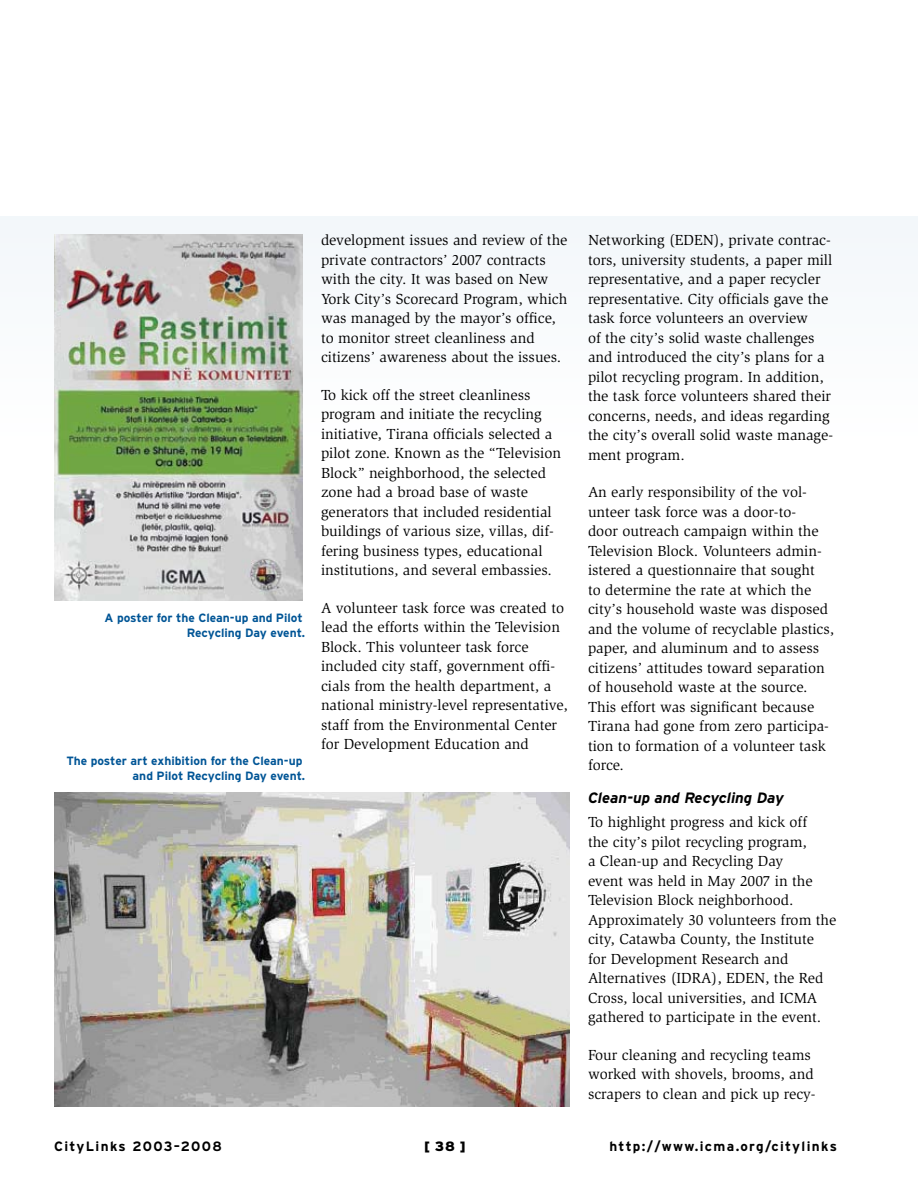
<style>
.page{position:relative;width:918px;height:1188px;background:#fff}
.page>*{position:absolute;margin:0;border:0;box-sizing:border-box;transform-origin:0 0}
.t1{font:15px/19.5px "Slimbach";color:#000}
.t2{font:italic 700 15px "Interstate";color:#000}
.t3{font:700 13.5px "Interstate";letter-spacing:.1em;color:#000}
.t4{font:900 13.5px "Interstate";color:#000}
.t5{font:700 12px/15px "Interstate";color:#005596;text-align:right}
</style>
<div class="page">
<div style="left:0;top:216px;width:918px;height:230px;background:#f8fbfc"></div>
<img style="left:54px;top:234px;width:249px;height:367px">
<img style="left:54px;top:792px;width:516px;height:315px">
<p class="t5" style="left:105px;top:611px;width:202px">A poster for the Clean-up and Pilot<br>Recycling Day event.</p>
<p class="t5" style="left:66px;top:753px;width:240px">The poster art exhibition for the Clean-up and Pilot Recycling Day event.</p>
<p class="t1" style="left:321px;top:231px;width:248px">development issues and review of the private contractors’ 2007 contracts with the city. It was based on New York City’s Scorecard Program, which was managed by the mayor’s office, to monitor street cleanliness and citizens’ awareness about the issues.</p>
<p class="t1" style="left:321px;top:385px;width:242px">To kick off the street cleanliness program and initiate the recycling initiative, Tirana officials selected a pilot zone. Known as the “Television Block” neighborhood, the selected zone had a broad base of waste generators that included residential buildings of various size, villas, dif&shy;fering business types, educational institutions, and several embassies.</p>
<p class="t1" style="left:321px;top:598px;width:248px">A volunteer task force was created to lead the efforts within the Television Block. This volunteer task force included city staff, government offi&shy;cials from the health department, a national ministry-level representative, staff from the Environmental Center for Development Education and</p>
<p class="t1" style="left:588px;top:231px;width:247px">Networking (EDEN), private contrac&shy;tors, university students, a paper mill representative, and a paper recycler representative. City officials gave the task force volunteers an overview<br>of the city’s solid waste challenges and introduced the city’s plans for a pilot recycling program. In addition, the task force volunteers shared their concerns, needs, and ideas regarding the city’s overall solid waste manage&shy;ment program.</p>
<p class="t1" style="left:588px;top:483px;width:248px">An early responsibility of the vol&shy;unteer task force was a door-to-<br>door outreach campaign within the Television Block. Volunteers admin&shy;istered a questionnaire that sought<br>to determine the rate at which the city’s household waste was disposed and the volume of recyclable plastics, paper, and aluminum and to assess citizens’ attitudes toward separation of household waste at the source.<br>This effort was significant because Tirana had gone from zero participa&shy;tion to formation of a volunteer task force.</p>
<p class="t2" style="left:588px;top:790px;width:197px">Clean-up and Recycling Day</p>
<p class="t1" style="left:588px;top:813px;width:250px">To highlight progress and kick off<br>the city’s pilot recycling program,<br>a Clean-up and Recycling Day<br>event was held in May 2007 in the Television Block neighborhood.<br>Approximately 30 volunteers from the city, Catawba County, the Institute<br>for Development Research and Alternatives (IDRA), EDEN, the Red Cross, local universities, and ICMA gathered to participate in the event.</p>
<p class="t1" style="left:588px;top:1045px;width:229px">Four cleaning and recycling teams worked with shovels, brooms, and scrapers to clean and pick up recy-</p>
<p class="t3" style="left:54px;top:1139px;width:169px">CityLinks 2003–2008</p>
<p class="t4" style="left:424px;top:1138px;width:43px">[ 38 ]</p>
<p class="t3" style="left:609px;top:1139px;width:229px">http://www.icma.org/citylinks</p>
</div>
